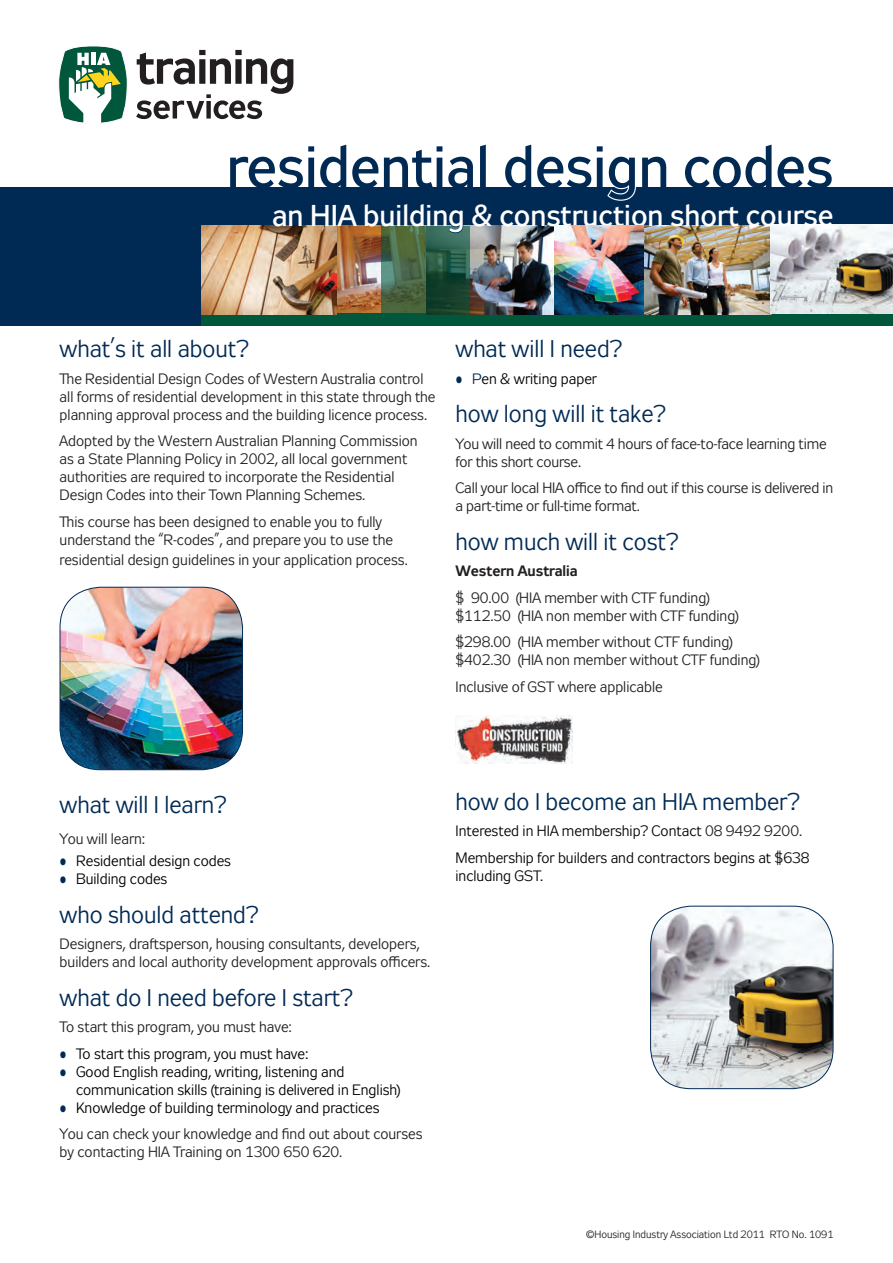
<style>
.page{position:relative;width:893px;height:1263px;background:#fff}
.page>*{position:absolute;margin:0;border:0;box-sizing:border-box;transform-origin:0 0}
.t1{font:58.5px "Zeppelin 32";color:#002a54}
.t2{font:30px "Zeppelin 32";color:#fff}
.t3{font:24px "Zeppelin 31";color:#002a54}
.t4{font:15px/18px "Zeppelin 31";color:#231f20}
.t5{font:15px/18px "Zeppelin 31";color:#000}
.t6{font:15px/26.5px "Zeppelin 31";color:#040503}
.t7{font:700 15px "Zeppelin 31";color:#231f20}
.t8{font:10.5px "Zeppelin 31";color:#231f20}
.s1{font-size:16.5px;color:#002a54}
.s2{color:#002a54}
.s3{color:#000}
.s4{color:#231f20}
</style>
<div class="page">
<div style="left:0;top:187px;width:893px;height:139px;background:#002a54"></div>
<svg style="left:58px;top:46px;width:70px;height:78px"></svg>
<svg style="left:136px;top:50px;width:157px;height:69px"></svg>
<img style="left:651px;top:906px;width:182px;height:183px">
<div style="left:650px;top:906px;width:183px;height:183px;border:1px solid #002a54;border-radius:40px"></div>
<div style="left:202px;top:314px;width:691px;height:12px;background:#00573c"></div>
<img style="left:470px;top:226px;width:169px;height:89px">
<img style="left:639px;top:226px;width:133px;height:89px">
<img style="left:770px;top:225px;width:123px;height:89px">
<img style="left:337px;top:226px;width:44px;height:87px">
<svg style="left:381px;top:226px;width:89px;height:89px;background:#375f43"></svg>
<img style="left:202px;top:226px;width:134px;height:89px">
<svg style="left:607px;top:187px;width:29px;height:14px"></svg>
<svg style="left:448px;top:225px;width:15px;height:8px"></svg>
<img style="left:455px;top:715px;width:117px;height:48px">
<img style="left:60px;top:587px;width:183px;height:183px">
<div style="left:60px;top:587px;width:183px;height:183px;border:1px solid #002a54;border-radius:40px"></div>
<h1 class="t1" style="left:227px;top:135px;width:608px">residential design codes</h1>
<h2 class="t2" style="left:272px;top:200px;width:563px">an HIA building &amp; construction short course</h2>
<h3 class="t3" style="left:60px;top:336px;width:190px">what’s it all about?</h3>
<p class="t4" style="left:60px;top:371px;width:377px">The Residential Design Codes of Western Australia control all forms of residential development in this state through the planning approval process and the building licence process.</p>
<p class="t4" style="left:60px;top:433px;width:360px">Adopted by the Western Australian Planning Commission as a State Planning Policy in 2002, all local government authorities are required to incorporate the Residential Design Codes into their Town Planning Schemes.</p>
<p class="t4" style="left:60px;top:514px;width:335px">This course has been designed to enable you to fully understand the “R-codes”, and prepare you to use the</p>
<p class="t4" style="left:60px;top:552px;width:350px">residential design guidelines in your application process.</p>
<h3 class="t3" style="left:455px;top:336px;width:168px">what will I need?</h3>
<p class="t5" style="left:455px;top:371px;width:143px"><span class="s1">•</span> <span class="s2">P</span>en &amp; writing paper</p>
<h3 class="t3" style="left:455px;top:401px;width:212px">how long will it take?</h3>
<p class="t4" style="left:455px;top:436px;width:373px">You will need to commit 4 hours of face-to-face learning time for this short course.</p>
<p class="t4" style="left:455px;top:480px;width:379px">Call your local HIA office to find out if this course is delivered in a part-time or full-time format.</p>
<h3 class="t3" style="left:455px;top:529px;width:224px">how much will it cost?</h3>
<p class="t7" style="left:455px;top:563px;width:124px">Western Australia</p>
<p class="t4" style="left:455px;top:590px;width:285px">$ 90.00 (HIA member with CTF funding) $112.50 (HIA non member with CTF funding)</p>
<p class="t4" style="left:455px;top:634px;width:306px">$298.00 (HIA member without CTF funding) $402.30 (HIA non member without CTF funding)</p>
<p class="t4" style="left:455px;top:679px;width:209px">Inclusive of GST where applicable</p>
<h3 class="t3" style="left:60px;top:792px;width:168px">what will I learn?</h3>
<p class="t4" style="left:60px;top:831px;width:87px">You will learn:</p>
<p class="t5" style="left:60px;top:853px;width:173px"><span class="s1">•</span> Residential design codes</p>
<p class="t5" style="left:60px;top:871px;width:109px"><span class="s1">•</span> Building codes</p>
<h3 class="t3" style="left:60px;top:901px;width:200px">who should attend?</h3>
<p class="t4" style="left:60px;top:936px;width:372px">Designers, draftsperson, housing consultants, developers, builders and local authority development approvals officers.</p>
<h3 class="t3" style="left:60px;top:984px;width:294px">what do I need before I start?</h3>
<p class="t4" style="left:60px;top:1019px;width:234px">To start this program, you must have:</p>
<p class="t5" style="left:60px;top:1046px;width:250px"><span class="s1">•</span> To start this program, you must have:</p>
<p class="t5" style="left:76px;top:1064px;width:326px;text-indent:-16px"><span class="s1">•</span> Good English reading, writing, listening and communication skills (training is delivered in English)</p>
<p class="t4" style="left:60px;top:1095px;width:364px;line-height:26.5px"><span class="s1">•</span> <span class="s3">Knowledge of building terminology and practices<br></span>You can check your knowledge and find out about courses</p>
<p class="t4" style="left:60px;top:1144px;width:284px">by contacting HIA Training on 1300 650 620.</p>
<h3 class="t3" style="left:455px;top:789px;width:346px">how do I become an HIA member?</h3>
<p class="t6" style="left:455px;top:819px;width:356px">Interested in HIA membership? Contact <span class="s4">08 9492 9200.<br></span>Membership for builders and contractors begins at $638</p>
<p class="t6" style="left:455px;top:864px;width:89px">including GST.</p>
<p class="t8" style="left:586px;top:1228px;width:249px">©Housing Industry Association Ltd 2011 RTO No. 1091</p>
</div>
